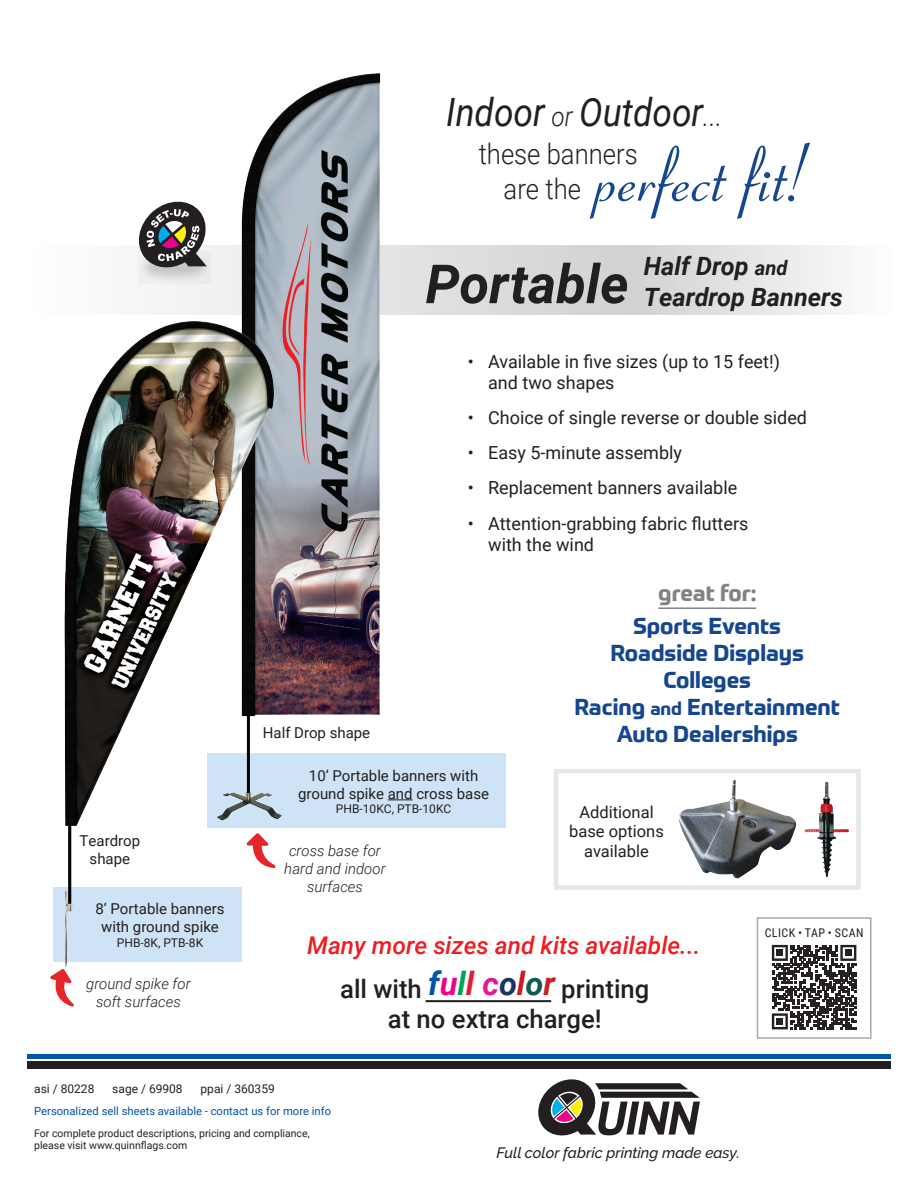
<style>
.page{position:relative;width:918px;height:1188px;background:#fff}
.page>*{position:absolute;margin:0;border:0;box-sizing:border-box;transform-origin:0 0}
.t1{font:76.5px "Connecticut";color:#16468d}
.t2{font:italic 700 54px "Roboto";color:#231f20}
.t3{font:italic 39px "Roboto";color:#231f20;scale:.9 1}
.t4{font:300 28.5px "Roboto";color:#231f20;scale:.9 1}
.t5{font:500 25.65px "Roboto";color:#231f20}
.t6{font:italic 700 25.2px/30.3px "Roboto";color:#231f20}
.t7{font:italic 500 24.3px "Roboto";color:#ee1d23}
.t8{font:700 22.5px "Prometo";color:#16468d}
.t9{font:700 22.5px "Prometo";color:#808285}
.t10{font:18px/21.6px "Roboto";color:#231f20}
.t11{font:16.5px/19.8px "Roboto";color:#231f20;text-align:center}
.t12{font:15px/18px "Roboto";color:#231f20;text-align:center}
.t13{font:italic 300 15px/18px "Roboto";color:#231f20;text-align:center}
.t14{font:italic 500 15px "Raleway";color:#231f20}
.t15{font:12px "Roboto";color:#231f20}
.t16{font:12px "Roboto Condensed";letter-spacing:.035em;color:#231f20}
.t17{font:11.25px "Roboto";color:#0154a6}
.t18{font:10.5px/12.6px "Roboto";color:#231f20}
.s1{font-weight:300;font-size:27px}
.s2{font-weight:300;font-size:30px}
.s3{font-size:20.1px}
.s4{font-size:18px}
.s5{font-weight:700;font-style:italic;font-size:32.4px;color:#0154a6}
.s6{font-weight:700;font-style:italic;font-size:32.4px;color:#ed028c}
.s7{font-weight:700;font-style:italic;font-size:32.4px;color:#00a54f}
.s8{font-weight:700;font-style:italic;font-size:32.4px;color:#e31c37}
.s9{font-weight:700;font-style:italic;font-size:32.4px;color:#e2188f}
.s10{font-weight:700;font-style:italic;font-size:32.4px;color:#1f3266}
.s11{font-weight:700;font-style:italic;font-size:32.4px;color:#c81b22}
.s12{font-weight:700;font-style:italic;font-size:32.4px;color:#115a54}
.s13{font-weight:700;font-style:italic;font-size:32.4px;color:#c52026}
</style>
<div class="page">
<div style="left:27px;top:1054px;width:864px;height:5px;background:#0154a6"></div>
<div style="left:27px;top:1061px;width:864px;height:8px;background:#231f20"></div>
<svg style="left:538px;top:1079px;width:162px;height:57px"></svg>
<svg style="left:160px;top:245px;width:681px;height:70px;background:#dfdfe1"></svg>
<hr style="left:658px;top:607px;width:98px;height:2px;background:#808285">
<div style="left:554px;top:769px;width:307px;height:121px;background:#fff;border:5px solid #e6e7e9"></div>
<img style="left:679px;top:780px;width:118px;height:99px">
<img style="left:804px;top:782px;width:44px;height:95px">
<div style="left:757px;top:917px;width:115px;height:122px;background:#fff;border:2px solid #a8a9ad"></div>
<svg style="left:772px;top:945px;width:84px;height:84px"></svg>
<div style="left:776px;top:949px;width:7px;height:7px;background:#231f20"></div>
<div style="left:845px;top:949px;width:7px;height:7px;background:#231f20"></div>
<div style="left:776px;top:1018px;width:7px;height:7px;background:#231f20"></div>
<hr style="left:426px;top:1000px;width:125px;height:2px;background:#231f20">
<div style="left:207px;top:754px;width:299px;height:74px;background:#cee3f5"></div>
<img style="left:214px;top:73px;width:173px;height:746px">
<div style="left:53px;top:887px;width:189px;height:74px;background:#cee3f5"></div>
<img style="left:58px;top:318px;width:220px;height:649px">
<svg style="left:50px;top:969px;width:24px;height:38px"></svg>
<svg style="left:388px;top:800px;width:25px;height:1px"></svg>
<svg style="left:246px;top:833px;width:30px;height:35px"></svg>
<svg style="left:138px;top:251px;width:73px;height:33px"></svg>
<svg style="left:138px;top:201px;width:71px;height:69px"></svg>
<p class="t3" style="left:446px;top:85px;width:308px">Indoor <span class="s1">or</span> Outdoor<span class="s2">...</span></p>
<p class="t1" style="left:585px;top:129px;width:208px">perfect fit!</p>
<p class="t4" style="left:479px;top:134px;width:178px">these banners</p>
<p class="t4" style="left:504px;top:168px;width:88px">are the</p>
<p class="t2" style="left:426px;top:246px;width:205px">Portable</p>
<p class="t6" style="left:644px;top:250px;width:201px">Half Drop <span class="s3">and<br></span>Teardrop Banners</p>
<p class="t12" style="left:80px;top:831px;width:62px">Teardrop shape</p>
<p class="t12" style="left:95px;top:899px;width:131px">8’ Portable banners with ground spike</p>
<p class="t15" style="left:117px;top:934px;width:88px">PHB-8K, PTB-8K</p>
<p class="t13" style="left:86px;top:974px;width:106px">ground spike for soft surfaces</p>
<p class="t12" style="left:263px;top:723px;width:109px">Half Drop shape</p>
<p class="t10" style="left:488px;top:350px;width:293px;text-indent:-20px">• Available in five sizes (up to 15 feet!) and two shapes</p>
<p class="t10" style="left:468px;top:406px;width:341px">• Choice of single reverse or double sided</p>
<p class="t10" style="left:468px;top:441px;width:216px">• Easy 5-minute assembly</p>
<p class="t10" style="left:468px;top:477px;width:271px">• Replacement banners available</p>
<p class="t10" style="left:488px;top:512px;width:262px;text-indent:-20px">• Attention-grabbing fabric flutters with the wind</p>
<p class="t9" style="left:658px;top:579px;width:99px">great for:</p>
<p class="t8" style="left:633px;top:612px;width:149px">Sports Events</p>
<p class="t8" style="left:611px;top:639px;width:195px">Roadside Displays</p>
<p class="t8" style="left:663px;top:666px;width:89px">Colleges</p>
<p class="t8" style="left:575px;top:693px;width:267px">Racing <span class="s4">and</span> Entertainment</p>
<p class="t8" style="left:617px;top:720px;width:183px">Auto Dealerships</p>
<p class="t12" style="left:298px;top:766px;width:193px">10’ Portable banners with ground spike and cross base</p>
<p class="t15" style="left:336px;top:800px;width:117px">PHB-10KC, PTB-10KC</p>
<p class="t13" style="left:284px;top:841px;width:103px">cross base for hard and indoor surfaces</p>
<p class="t11" style="left:569px;top:801px;width:96px">Additional base options available</p>
<p class="t7" style="left:307px;top:929px;width:395px">Many more sizes and kits available...</p>
<p class="t5" style="left:340px;top:971px;width:311px">all with <span class="s5">f</span><span class="s6">u</span><span class="s7">l</span><span class="s8">l</span> <span class="s9">c</span><span class="s10">o</span><span class="s11">l</span><span class="s12">o</span><span class="s13">r</span> printing</p>
<p class="t5" style="left:388px;top:1001px;width:215px">at no extra charge!</p>
<p class="t16" style="left:765px;top:924px;width:100px">CLICK • TAP • SCAN</p>
<p class="t15" style="left:34px;top:1081px;width:62px">asi / 80228</p>
<p class="t15" style="left:112px;top:1081px;width:72px">sage / 69908</p>
<p class="t15" style="left:201px;top:1081px;width:76px">ppai / 360359</p>
<p class="t17" style="left:34px;top:1103px;width:298px">Personalized sell sheets available - contact us for more info</p>
<p class="t18" style="left:34px;top:1126px;width:277px">For complete product descriptions, pricing and compliance, please visit www.quinnflags.com</p>
<p class="t14" style="left:496px;top:1144px;width:245px">Full color fabric printing made easy.</p>
</div>
